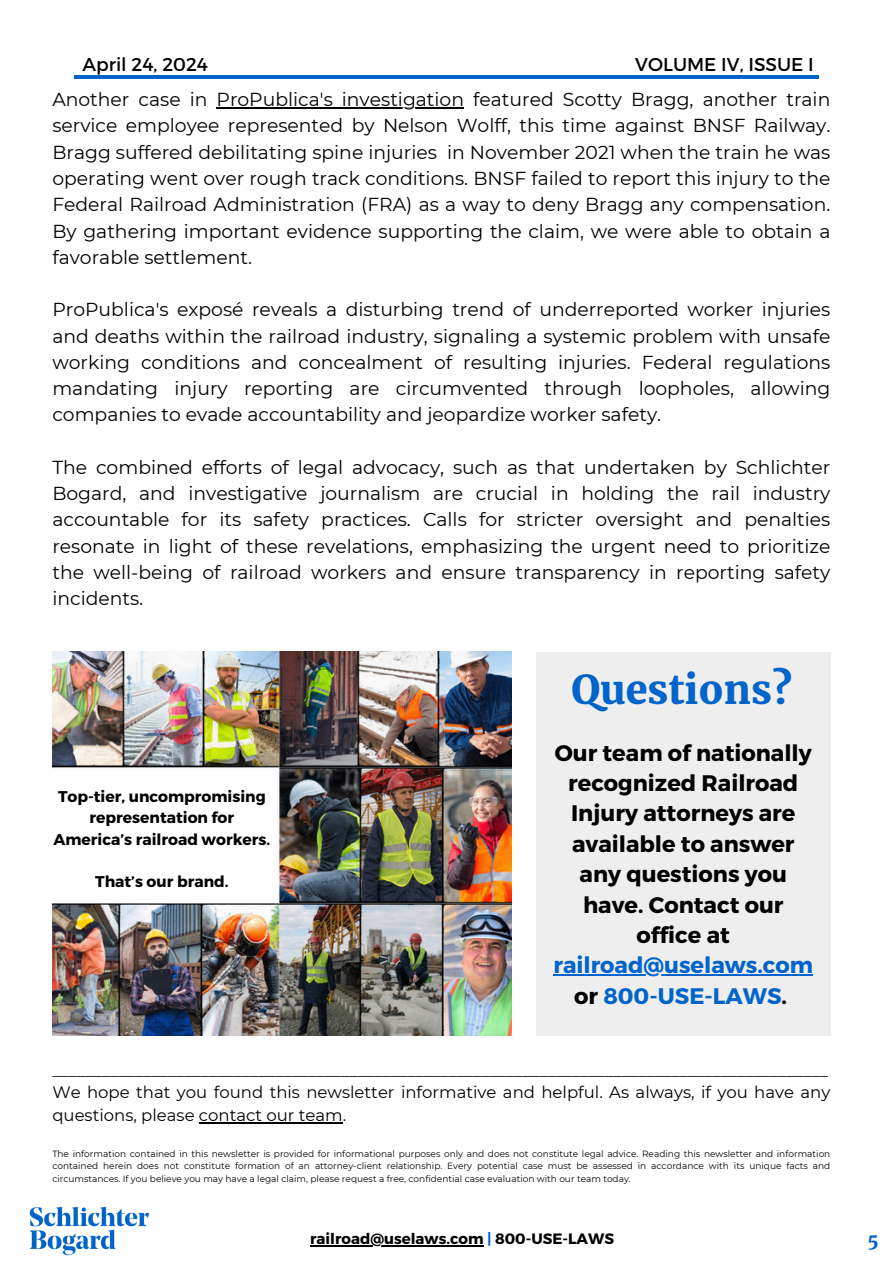
<style>
.page{position:relative;width:894px;height:1264px;background:#fff}
.page>*{position:absolute;margin:0;border:0;box-sizing:border-box;transform-origin:0 0}
.t1{font:900 39.45px "Merriweather";color:#0064cb}
.t2{font:700 22.5px/30.3px "Montserrat";color:#000;text-align:center}
.t3{font:700 22.5px/30.3px "Montserrat";color:#0064cb;text-align:center}
.t4{font:18.75px/26.2px "Montserrat";color:#000;text-align:justify}
.t5{font:18.6px "Montserrat";color:#000}
.t6{font:900 18px "Merriweather";color:#0064cb}
.t7{font:16.5px/22.5px "Montserrat";color:#000}
.t8{font:700 15.6px/21.3px "Montserrat";color:#000;text-align:center}
.t9{font:700 15px "Montserrat";color:#000}
.t10{font:9px/12px "Montserrat";color:#000}
.s1{color:#000}
.s2{color:#0064cb}
</style>
<div class="page">
<img style="left:52px;top:651px;width:459px;height:384px">
<hr style="left:216px;top:108px;width:248px;height:1px;background:#000">
<hr style="left:199px;top:1122px;width:144px;height:1px;background:#000">
<div style="left:536px;top:651px;width:294px;height:384px;background:#eee"></div>
<img style="left:29px;top:1206px;width:121px;height:50px">
<hr style="left:74px;top:75px;width:744px;height:3px;background:#0064cb">
<div style="left:52px;top:771px;width:219px;height:130px;background:#fff"></div>
<hr style="left:553px;top:974px;width:260px;height:1px;background:#0064cb">
<hr style="left:310px;top:1245px;width:173px;height:1px;background:#000">
<h5 class="t5" style="left:82px;top:52px;width:127px">April 24, 2024</h5>
<p class="t5" style="left:635px;top:52px;width:180px">VOLUME IV, ISSUE I</p>
<h4 class="t4" style="left:52px;top:86px;width:779px;text-indent:164px">ProPublica's investigation featured Scotty Bragg, another train service employee represented by Nelson Wolff, this time against BNSF Railway.<br>Bragg suffered debilitating spine injuries in November 2021 when the train he was operating went over rough track conditions. BNSF failed to report this injury to the Federal Railroad Administration (FRA) as a way to deny Bragg any compensation.<br>By gathering important evidence supporting the claim, we were able to obtain a favorable settlement.</h4>
<h4 class="t4" style="left:52px;top:296px;width:779px">ProPublica's exposé reveals a disturbing trend of underreported worker injuries</h4>
<h4 class="t4" style="left:52px;top:323px;width:779px">and deaths within the railroad industry, signaling a systemic problem with unsafe working conditions and concealment of resulting injuries. Federal regulations mandating injury reporting are circumvented through loopholes, allowing companies to evade accountability and jeopardize worker safety.</h4>
<h4 class="t4" style="left:52px;top:454px;width:779px">The combined efforts of legal advocacy, such as that undertaken by Schlichter</h4>
<h4 class="t4" style="left:52px;top:480px;width:779px">Bogard, and investigative journalism are crucial in holding the rail industry accountable for its safety practices. Calls for stricter oversight and penalties resonate in light of these revelations, emphasizing the urgent need to prioritize the well-being of railroad workers and ensure transparency in reporting safety incidents.</h4>
<h3 class="t4" style="left:52px;top:86px;width:156px">Another case in</h3>
<p class="t8" style="left:53px;top:785px;width:218px">Top-tier, uncompromising representation for<br>America’s railroad workers.</p>
<p class="t8" style="left:95px;top:870px;width:135px">That’s our brand.</p>
<h1 class="t1" style="left:571px;top:665px;width:222px">Questions?</h1>
<h5 class="t2" style="left:554px;top:736px;width:258px">Our team of nationally recognized Railroad<br>Injury attorneys are available to answer any questions you have. Contact our office at</h5>
<h5 class="t3" style="left:553px;top:949px;width:261px">railroad@uselaws.com <span class="s1">or</span> 800-USE-LAWS<span class="s1">.</span></h5>
<h6 class="t7" style="left:52px;top:1081px;width:779px">We hope that you found this newsletter informative and helpful. As always, if you have any questions, please contact our team.</h6>
<h6 class="t10" style="left:52px;top:1148px;width:779px">The information contained in this newsletter is provided for informational purposes only and does not constitute legal advice. Reading this newsletter and information</h6>
<p class="t10" style="left:52px;top:1160px;width:779px">contained herein does not constitute formation of an attorney-client relationship. Every potential case must be assessed in accordance with its unique facts and circumstances. If you believe you may have a legal claim, please request a free, confidential case evaluation with our team today.</p>
<h2 class="t9" style="left:310px;top:1229px;width:305px">railroad@uselaws.com <span class="s2">|</span> 800-USE-LAWS</h2>
<p class="t6" style="left:867px;top:1229px;width:13px">5</p>
</div>
